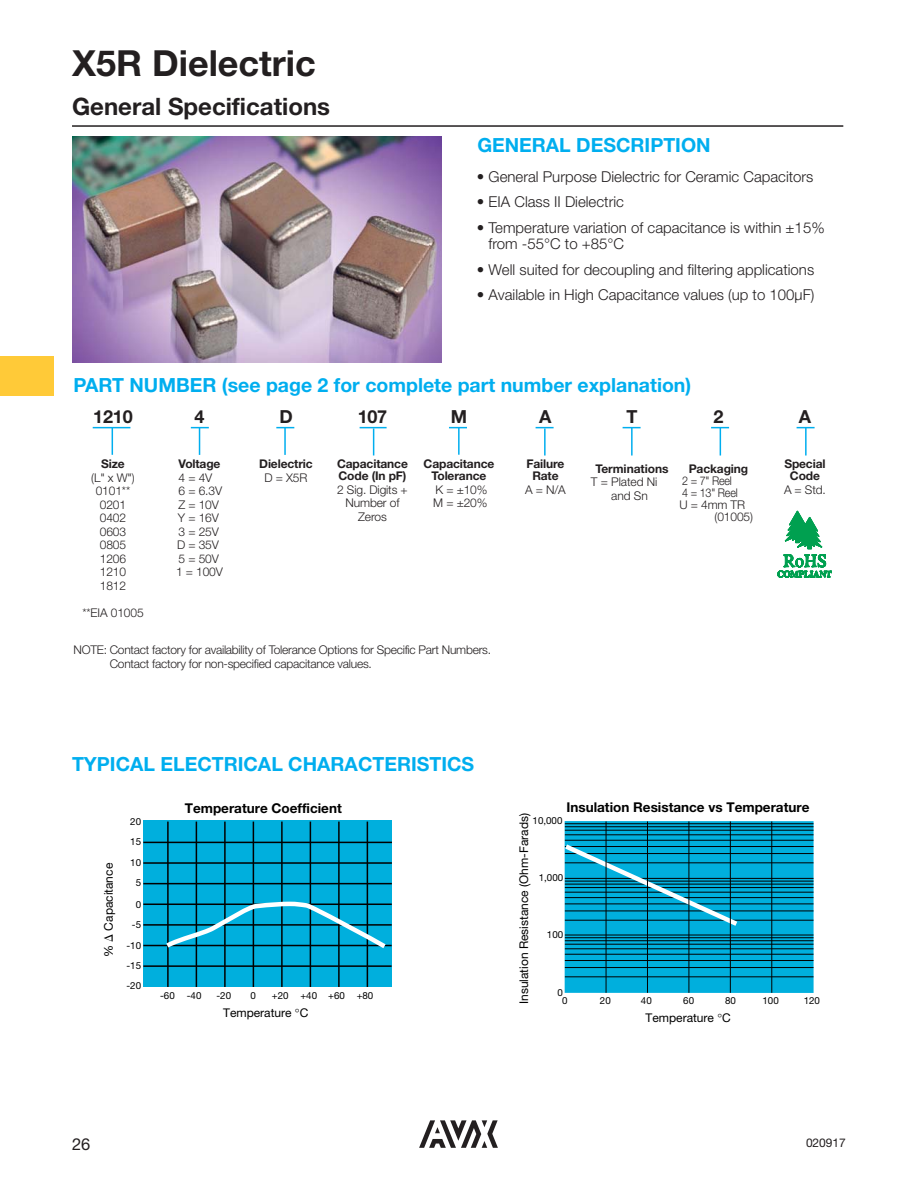
<style>
.page{position:relative;width:918px;height:1188px;background:#fff}
.page>*{position:absolute;margin:0;border:0;box-sizing:border-box;transform-origin:0 0}
.t1{font:700 36px "Helvetica Neue LT Std";color:#231f20}
.t2{font:700 24px "Helvetica Neue LT Std";color:#231f20}
.t3{font:700 19.5px "Helvetica Neue LT Std";color:#00aeef}
.t4{font:700 18px "Helvetica Neue LT Std";letter-spacing:-.01em;color:#231f20}
.t5{font:16.5px "Helvetica Neue LT Std";color:#231f20}
.t6{font:300 15px/16.5px "Helvetica Neue LT Std";color:#231f20}
.t7{font:700 13.5px "Helvetica Neue";color:#000}
.t8{font:300 12px/13.5px "Helvetica Neue LT Std";letter-spacing:-.02em;color:#231f20}
.t9{font:700 12px/12px "Helvetica Neue LT Std";letter-spacing:-.01em;color:#231f20;text-align:center}
.t10{font:12px "Helvetica Neue";color:#000}
.t11{font:300 12px "Helvetica Neue LT Std";letter-spacing:-.02em;color:#231f20;scale:.9 1}
.t12{font:12px "Helvetica Neue";color:#231f20}
.t13{font:9.75px/20.2px "Helvetica Neue";color:#000}
.s1{font-family:"Mathematical Pi One"}
</style>
<div class="page">
<div style="left:0;top:356px;width:53px;height:39px;background:#ffca38"></div>
<svg style="left:419px;top:1120px;width:79px;height:28px"></svg>
<hr style="left:72px;top:125px;width:771px;height:2px;background:#231f20">
<svg style="left:112px;top:428px;width:1px;height:27px"></svg>
<hr style="left:458px;top:428px;width:2px;height:27px;background:#00aeef">
<hr style="left:544px;top:429px;width:2px;height:27px;background:#00aeef">
<hr style="left:93px;top:427px;width:37px;height:1px;background:#00aeef">
<svg style="left:191px;top:427px;width:18px;height:28px"></svg>
<hr style="left:284px;top:428px;width:2px;height:27px;background:#00aeef">
<svg style="left:276px;top:427px;width:18px;height:1px"></svg>
<svg style="left:449px;top:427px;width:18px;height:1px"></svg>
<svg style="left:360px;top:427px;width:27px;height:28px"></svg>
<svg style="left:536px;top:427px;width:18px;height:1px"></svg>
<hr style="left:631px;top:428px;width:2px;height:28px;background:#00aeef">
<svg style="left:623px;top:427px;width:18px;height:1px"></svg>
<svg style="left:711px;top:427px;width:18px;height:29px"></svg>
<div style="left:143px;top:821px;width:249px;height:166px;background:#00afdd"></div>
<hr style="left:367px;top:822px;width:1px;height:165px;background:#000">
<hr style="left:338px;top:822px;width:2px;height:165px;background:#000">
<hr style="left:310px;top:822px;width:1px;height:165px;background:#000">
<hr style="left:281px;top:822px;width:2px;height:165px;background:#000">
<hr style="left:253px;top:822px;width:1px;height:165px;background:#000">
<hr style="left:224px;top:822px;width:2px;height:165px;background:#000">
<hr style="left:196px;top:822px;width:1px;height:165px;background:#000">
<hr style="left:167px;top:822px;width:2px;height:165px;background:#000">
<hr style="left:143px;top:842px;width:249px;height:1px;background:#000">
<hr style="left:143px;top:862px;width:249px;height:2px;background:#000">
<hr style="left:143px;top:883px;width:249px;height:1px;background:#000">
<hr style="left:143px;top:904px;width:249px;height:1px;background:#000">
<hr style="left:143px;top:924px;width:249px;height:2px;background:#000">
<hr style="left:143px;top:945px;width:249px;height:1px;background:#000">
<hr style="left:143px;top:965px;width:249px;height:2px;background:#000">
<svg style="left:161px;top:899px;width:230px;height:53px"></svg>
<svg style="left:565px;top:821px;width:249px;height:172px;background:#01a5d1"></svg>
<hr style="left:565px;top:823px;width:249px;height:1px;background:#000">
<hr style="left:565px;top:826px;width:249px;height:1px;background:#000">
<hr style="left:565px;top:830px;width:249px;height:1px;background:#000">
<hr style="left:565px;top:834px;width:249px;height:1px;background:#000">
<hr style="left:565px;top:840px;width:249px;height:1px;background:#000">
<hr style="left:565px;top:846px;width:249px;height:1px;background:#000">
<hr style="left:565px;top:853px;width:249px;height:1px;background:#000">
<hr style="left:565px;top:862px;width:249px;height:1px;background:#000">
<hr style="left:565px;top:878px;width:249px;height:1px;background:#000">
<hr style="left:565px;top:881px;width:249px;height:1px;background:#000">
<hr style="left:565px;top:884px;width:249px;height:1px;background:#000">
<hr style="left:565px;top:887px;width:249px;height:1px;background:#000">
<hr style="left:565px;top:892px;width:249px;height:1px;background:#000">
<hr style="left:565px;top:897px;width:249px;height:1px;background:#000">
<hr style="left:565px;top:904px;width:249px;height:1px;background:#000">
<hr style="left:565px;top:911px;width:249px;height:1px;background:#000">
<hr style="left:565px;top:920px;width:249px;height:1px;background:#000">
<hr style="left:565px;top:935px;width:249px;height:1px;background:#000">
<hr style="left:565px;top:937px;width:249px;height:1px;background:#000">
<hr style="left:565px;top:940px;width:249px;height:1px;background:#000">
<hr style="left:565px;top:944px;width:249px;height:1px;background:#000">
<hr style="left:565px;top:948px;width:249px;height:1px;background:#000">
<hr style="left:565px;top:954px;width:249px;height:1px;background:#000">
<hr style="left:565px;top:960px;width:249px;height:1px;background:#000">
<hr style="left:565px;top:967px;width:249px;height:1px;background:#000">
<hr style="left:565px;top:976px;width:249px;height:1px;background:#000">
<svg style="left:564px;top:841px;width:178px;height:89px;background:#109dc2"></svg>
<hr style="left:606px;top:821px;width:1px;height:172px;background:#000">
<hr style="left:647px;top:821px;width:1px;height:172px;background:#000">
<hr style="left:689px;top:821px;width:1px;height:172px;background:#000">
<hr style="left:730px;top:821px;width:1px;height:172px;background:#000">
<hr style="left:771px;top:821px;width:1px;height:172px;background:#000">
<img style="left:72px;top:136px;width:369px;height:226px">
<svg style="left:777px;top:426px;width:55px;height:152px"></svg>
<h1 class="t1" style="left:72px;top:50px;width:245px">X5R Dielectric</h1>
<h2 class="t2" style="left:72px;top:98px;width:260px">General Specifications</h2>
<h3 class="t3" style="left:477px;top:138px;width:235px">GENERAL DESCRIPTION</h3>
<p class="t6" style="left:477px;top:170px;width:338px">• General Purpose Dielectric for Ceramic Capacitors</p>
<p class="t6" style="left:477px;top:195px;width:148px">• EIA Class II Dielectric</p>
<p class="t6" style="left:489px;top:221px;width:338px;text-indent:-12px">• Temperature variation of capacitance is within ±15% from -55°C to +85°C</p>
<p class="t6" style="left:477px;top:263px;width:339px">• Well suited for decoupling and filtering applications</p>
<p class="t6" style="left:477px;top:288px;width:339px">• Available in High Capacitance values (up to 100μF)</p>
<h3 class="t3" style="left:74px;top:378px;width:619px">PART NUMBER (see page 2 for complete part number explanation)</h3>
<h3 class="t4" style="left:93px;top:410px;width:41px">1210</h3>
<p class="t9" style="left:101px;top:459px;width:25px">Size</p>
<p class="t8" style="left:91px;top:472px;width:45px;text-align:center">(L" x W")<br>0101**<br>0201<br>0402<br>0603<br>0805<br>1206<br>1210<br>1812</p>
<p class="t8" style="left:82px;top:607px;width:63px">**EIA 01005</p>
<h3 class="t4" style="left:195px;top:410px;width:12px">4</h3>
<p class="t9" style="left:179px;top:459px;width:43px">Voltage</p>
<p class="t8" style="left:176px;top:472px;width:48px">4 = 4V<br>6 = 6.3V<br>Z = 10V<br>Y = 16V<br>3 = 25V<br>D = 35V<br>5 = 50V<br>1 = 100V</p>
<h3 class="t4" style="left:279px;top:410px;width:15px">D</h3>
<p class="t9" style="left:259px;top:459px;width:55px">Dielectric</p>
<p class="t8" style="left:265px;top:472px;width:44px">D = X5R</p>
<h3 class="t4" style="left:358px;top:410px;width:31px">107</h3>
<p class="t9" style="left:337px;top:459px;width:72px;text-align:left">Capacitance<br>Code (In pF)</p>
<p class="t8" style="left:337px;top:484px;width:72px;text-align:center">2 Sig. Digits +<br>Number of<br>Zeros</p>
<h3 class="t4" style="left:451px;top:410px;width:18px">M</h3>
<p class="t9" style="left:424px;top:459px;width:72px">Capacitance<br>Tolerance</p>
<p class="t8" style="left:433px;top:484px;width:56px">K = ±10%<br>M = ±20%</p>
<p class="t8" style="left:110px;top:645px;width:383px;text-indent:-36px">NOTE: Contact factory for availability of Tolerance Options for Specific Part Numbers.<br>Contact factory for non-specified capacitance values.</p>
<h3 class="t4" style="left:539px;top:410px;width:14px">A</h3>
<p class="t9" style="left:527px;top:459px;width:39px">Failure<br>Rate</p>
<p class="t8" style="left:525px;top:484px;width:42px">A = N/A</p>
<h3 class="t4" style="left:626px;top:410px;width:12px">T</h3>
<h3 class="t4" style="left:713px;top:410px;width:12px">2</h3>
<p class="t9" style="left:595px;top:464px;width:75px">Terminations</p>
<p class="t8" style="left:611px;top:476px;width:48px;text-indent:-20px">T = Plated Ni and Sn</p>
<p class="t9" style="left:689px;top:464px;width:61px">Packaging</p>
<p class="t11" style="left:682px;top:476px;width:57px">2 = 7" Reel</p>
<p class="t11" style="left:682px;top:488px;width:63px">4 = 13" Reel</p>
<p class="t8" style="left:680px;top:499px;width:67px">U = 4mm TR</p>
<p class="t8" style="left:715px;top:511px;width:40px">(01005)</p>
<h3 class="t4" style="left:799px;top:410px;width:14px">A</h3>
<p class="t9" style="left:784px;top:459px;width:43px">Special<br>Code</p>
<p class="t8" style="left:784px;top:484px;width:43px">A = Std.</p>
<h3 class="t3" style="left:72px;top:757px;width:404px">TYPICAL ELECTRICAL CHARACTERISTICS</h3>
<p class="t10" style="left:104px;top:957px;width:96px;rotate:-90deg">% <span class="s1">-</span> Capacitance</p>
<p class="t13" style="left:130px;top:813px;width:12px;line-height:19.5px">20<br>15</p>
<p class="t13" style="left:130px;top:853px;width:12px;text-align:center">10<br>5</p>
<p class="t13" style="left:132px;top:895px;width:11px;text-align:center">0 -5</p>
<p class="t13" style="left:126px;top:936px;width:16px">-10 -15</p>
<p class="t13" style="left:126px;top:976px;width:16px">-20</p>
<p class="t7" style="left:185px;top:803px;width:158px">Temperature Coefficient</p>
<p class="t13" style="left:160px;top:986px;width:43px">-60 -40</p>
<p class="t13" style="left:216px;top:987px;width:16px">-20</p>
<p class="t13" style="left:251px;top:987px;width:7px">0</p>
<p class="t13" style="left:272px;top:987px;width:103px">+20 +40 +60 +80</p>
<p class="t10" style="left:223px;top:1008px;width:87px">Temperature C</p>
<p class="t7" style="left:566px;top:803px;width:244px">Insulation Resistance vs Temperature</p>
<p class="t10" style="left:520px;top:1004px;width:193px;rotate:-90deg">Insulation Resistance (Ohm-Farads)</p>
<p class="t13" style="left:533px;top:811px;width:31px">10,000</p>
<p class="t13" style="left:539px;top:869px;width:26px">1,000</p>
<p class="t13" style="left:547px;top:925px;width:18px">100</p>
<p class="t13" style="left:558px;top:983px;width:7px">0</p>
<p class="t13" style="left:763px;top:991px;width:18px">100</p>
<p class="t13" style="left:562px;top:991px;width:7px">0</p>
<p class="t13" style="left:600px;top:991px;width:12px">20</p>
<p class="t13" style="left:641px;top:991px;width:12px">40</p>
<p class="t13" style="left:683px;top:991px;width:12px">60</p>
<p class="t13" style="left:725px;top:991px;width:12px">80</p>
<p class="t13" style="left:804px;top:991px;width:18px">120</p>
<p class="t10" style="left:646px;top:1013px;width:87px">Temperature C</p>
<h3 class="t5" style="left:72px;top:1134px;width:20px">26</h3>
<p class="t12" style="left:806px;top:1138px;width:41px">020917</p>
</div>
